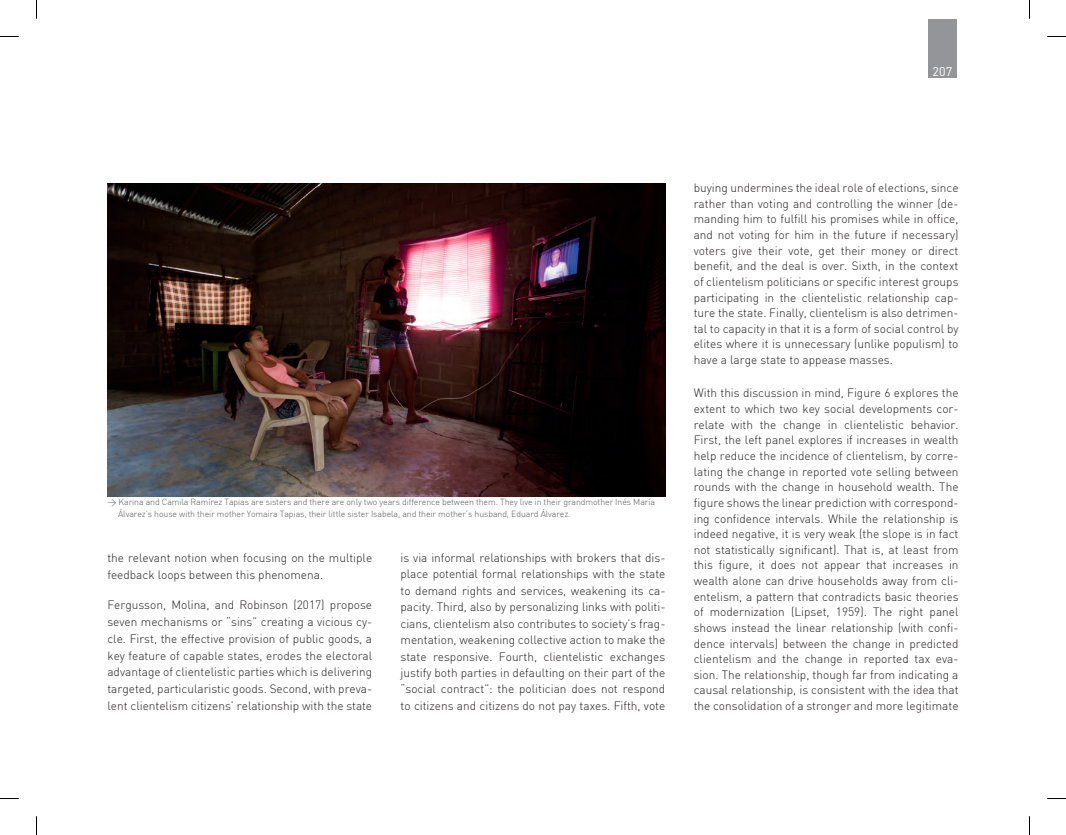
<style>
.page{position:relative;width:1066px;height:835px;background:#fff}
.page>*{position:absolute;margin:0;border:0;box-sizing:border-box;transform-origin:0 0}
.t1{font:12.5px "DIN";color:#fff}
.TEXTO_DE_CORRIDO{font:300 11.88px/15.6px "DIN";color:#231f20;text-align:justify}
.pie_de_foto_y_pie_de{font:300 8.75px/11.2px "DIN";letter-spacing:-.01em;color:#57585a}
</style>
<div class="page">
<div style="left:928px;top:19px;width:28px;height:58px;background:#939598"></div>
<img style="left:107px;top:183px;width:558px;height:313px">
<svg style="left:0;top:36px;width:19px;height:1px"></svg>
<svg style="left:1047px;top:36px;width:18px;height:1px"></svg>
<svg style="left:0;top:798px;width:19px;height:1px"></svg>
<svg style="left:1047px;top:798px;width:18px;height:1px"></svg>
<svg style="left:36px;top:0;width:1px;height:19px"></svg>
<svg style="left:36px;top:816px;width:1px;height:19px"></svg>
<p class="t1" style="left:932px;top:63px;width:21px">207</p>
<p class="pie_de_foto_y_pie_de" style="left:118px;top:496px;width:538px;text-indent:-11px">&gt; Karina and Camila Ramírez Tapias are sisters and there are only two years difference between them. They live in their grandmother Inés María<br>Álvarez’s house with their mother Yomaira Tapias, their little sister Isabela, and their mother’s husband, Eduard Álvarez.</p>
<p class="TEXTO_DE_CORRIDO" style="left:107px;top:549px;width:266px;line-height:16.8px">the relevant notion when focusing on the multiple feedback loops between this phenomena.</p>
<p class="TEXTO_DE_CORRIDO" style="left:107px;top:597px;width:266px;line-height:16.8px">Fergusson, Molina, and Robinson (2017) propose seven mechanisms or “sins” creating a vicious cy&shy;cle. First, the effective provision of public goods, a key feature of capable states, erodes the electoral advantage of clientelistic parties which is delivering targeted, particularistic goods. Second, with preva&shy;lent clientelism citizens’ relationship with the state</p>
<p class="TEXTO_DE_CORRIDO" style="left:400px;top:549px;width:266px;line-height:16.5px">is via informal relationships with brokers that dis&shy;place potential formal relationships with the state to demand rights and services, weakening its ca&shy;pacity. Third, also by personalizing links with politi&shy;cians, clientelism also contributes to society’s frag&shy;mentation, weakening collective action to make the state responsive. Fourth, clientelistic exchanges justify both parties in defaulting on their part of the “social contract”: the politician does not respond to citizens and citizens do not pay taxes. Fifth, vote</p>
<p class="TEXTO_DE_CORRIDO" style="left:693px;top:180px;width:266px">buying undermines the ideal role of elections, since rather than voting and controlling the winner (de&shy;manding him to fulfill his promises while in office, and not voting for him in the future if necessary) voters give their vote, get their money or direct benefit, and the deal is over. Sixth, in the context of clientelism politicians or specific interest groups participating in the clientelistic relationship cap&shy;ture the state. Finally, clientelism is also detrimen&shy;tal to capacity in that it is a form of social control by elites where it is unnecessary (unlike populism) to have a large state to appease masses.</p>
<p class="TEXTO_DE_CORRIDO" style="left:693px;top:385px;width:266px">With this discussion in mind, Figure 6 explores the extent to which two key social developments cor&shy;relate with the change in clientelistic behavior.<br>First, the left panel explores if increases in wealth help reduce the incidence of clientelism, by corre&shy;lating the change in reported vote selling between rounds with the change in household wealth. The figure shows the linear prediction with correspond&shy;ing confidence intervals. While the relationship is indeed negative, it is very weak (the slope is in fact not statistically significant). That is, at least from this figure, it does not appear that increases in wealth alone can drive households away from cli&shy;entelism, a pattern that contradicts basic theories of modernization (Lipset, 1959). The right panel shows instead the linear relationship (with confi&shy;dence intervals) between the change in predicted clientelism and the change in reported tax eva&shy;sion. The relationship, though far from indicating a causal relationship, is consistent with the idea that the consolidation of a stronger and more legitimate</p>
</div>
